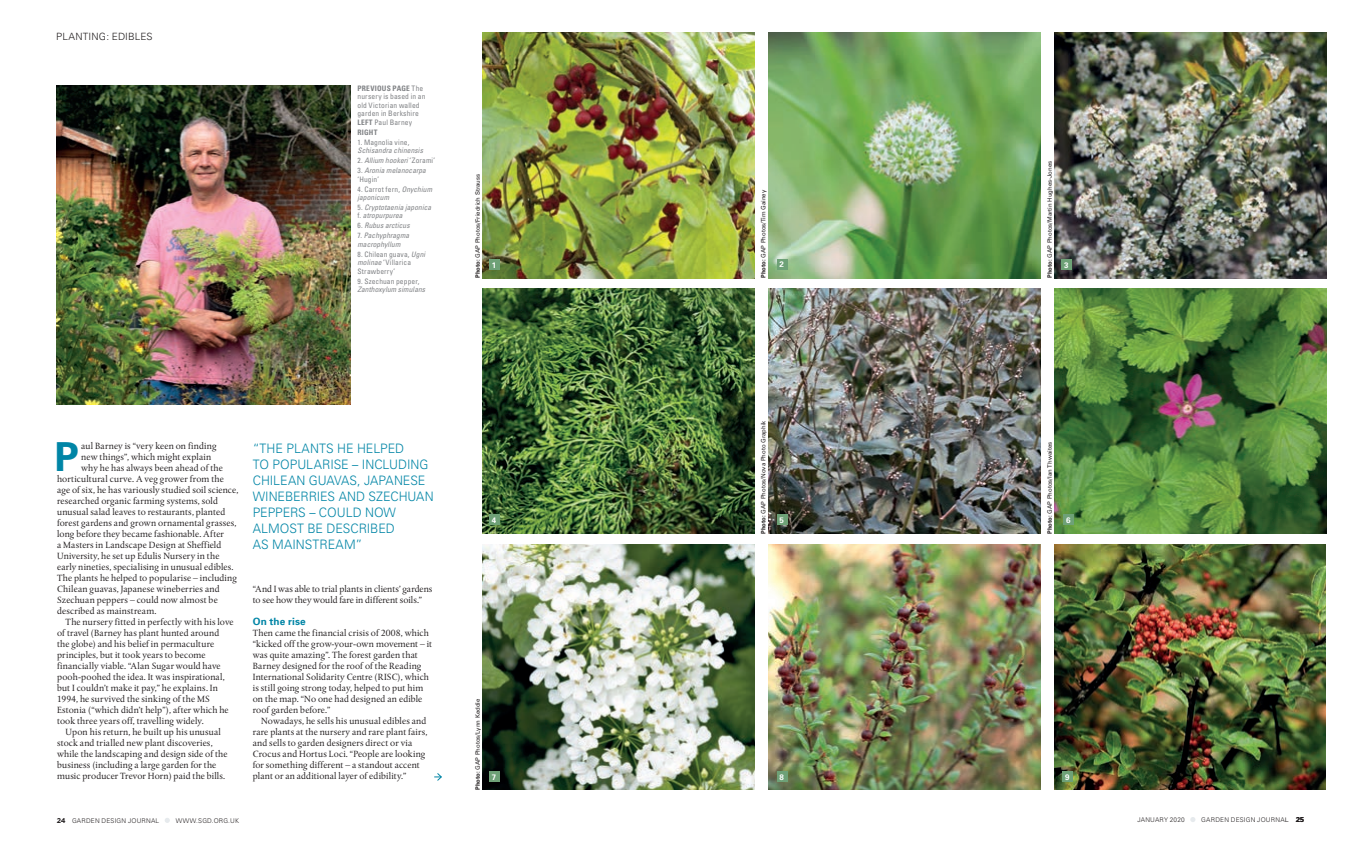
<style>
.page{position:relative;width:1361px;height:842px;background:#fff}
.page>*{position:absolute;margin:0;border:0;box-sizing:border-box;transform-origin:0 0}
.t1{font:700 40px "Univers";color:#0085a6}
.t2{font:300 13px/16px "Univers";letter-spacing:-.005em;color:#0085a6;scale:.95 1}
.t3{font:300 10px "Univers";letter-spacing:.01em;color:#231f20}
.t4{font:700 10px "Univers";letter-spacing:.015em;color:#0085a6}
.t5{font:9.5px/11px "Albertina";letter-spacing:.01em;color:#231f20}
.t6{font:700 8px "Univers";color:#fff}
.t7{font:italic condensed 7.5px/8.5px "Univers";letter-spacing:.01em;color:#808285}
.t8{font:condensed 7.5px/8.5px "Univers";letter-spacing:.02em;color:#808285}
.t9{font:700 condensed 7.5px "Univers";letter-spacing:.025em;color:#808285}
.t10{font:300 6.5px "Univers";letter-spacing:.025em;color:#231f20}
.t11{font:6px "Univers";color:#231f20}
.s1{font-weight:700}
.s2{font-style:normal}
.s3{font-style:italic}
.s4{font-family:"Gotham";font-weight:700;font-size:7px}
.s5{font-family:"Gotham";font-weight:400}
</style>
<div class="page">
<img style="left:1054px;top:545px;width:271px;height:245px">
<img style="left:1054px;top:33px;width:272px;height:245px">
<img style="left:768px;top:545px;width:272px;height:245px">
<img style="left:768px;top:289px;width:272px;height:245px">
<img style="left:1054px;top:289px;width:272px;height:245px">
<img style="left:768px;top:33px;width:272px;height:245px">
<img style="left:56px;top:86px;width:294px;height:319px">
<img style="left:483px;top:545px;width:271px;height:245px">
<img style="left:483px;top:289px;width:271px;height:245px">
<img style="left:483px;top:33px;width:271px;height:245px">
<div style="left:489px;top:260px;width:10px;height:10px;background:#6ea177"></div>
<div style="left:489px;top:515px;width:10px;height:10px;background:#6ea177"></div>
<div style="left:489px;top:771px;width:10px;height:11px;background:#6ea177"></div>
<div style="left:777px;top:515px;width:10px;height:10px;background:#6ea177"></div>
<div style="left:777px;top:771px;width:10px;height:11px;background:#6ea177"></div>
<div style="left:1063px;top:515px;width:11px;height:10px;background:#6ea177"></div>
<div style="left:1062px;top:771px;width:10px;height:11px;background:#6ea177"></div>
<div style="left:777px;top:259px;width:10px;height:10px;background:#6ea177"></div>
<div style="left:1061px;top:260px;width:11px;height:10px;background:#6ea177"></div>
<svg style="left:165px;top:818px;width:5px;height:5px"></svg>
<svg style="left:1190px;top:817px;width:5px;height:5px"></svg>
<svg style="left:434px;top:773px;width:8px;height:8px"></svg>
<p class="t3" style="left:56px;top:30px;width:98px">PLANTING: EDIBLES</p>
<p class="t8" style="left:357px;top:84px;width:70px"><span class="s1">PREVIOUS PAGE</span> The nursery is based in an old Victorian walled garden in Berkshire<br><span class="s1">LEFT</span> Paul Barney</p>
<p class="t9" style="left:357px;top:128px;width:22px">RIGHT</p>
<p class="t8" style="left:357px;top:138px;width:53px">1. Magnolia vine,</p>
<p class="t7" style="left:357px;top:146px;width:67px">Schisandra chinensis</p>
<p class="t7" style="left:357px;top:156px;width:79px"><span class="s2">2.</span> Allium hookeri <span class="s2">‘Zorami’</span></p>
<p class="t7" style="left:357px;top:166px;width:70px"><span class="s2">3.</span> Aronia melanocarpa <span class="s2">‘Hugin’</span></p>
<p class="t7" style="left:357px;top:185px;width:76px"><span class="s2">4. Carrot fern,</span> Onychium japonicum</p>
<p class="t7" style="left:357px;top:203px;width:75px"><span class="s2">5.</span> Cryptotaenia japonica <span class="s2">f.</span> atropurpurea</p>
<p class="t7" style="left:357px;top:221px;width:54px"><span class="s2">6.</span> Rubus arcticus</p>
<p class="t7" style="left:357px;top:231px;width:53px"><span class="s2">7.</span> Pachyphragma macrophyllum</p>
<p class="t8" style="left:357px;top:250px;width:69px">8. Chilean guava, <span class="s3">Ugni molinae</span> ‘Villarica<br>Strawberry’</p>
<p class="t8" style="left:357px;top:277px;width:63px">9. Szechuan pepper,</p>
<p class="t7" style="left:357px;top:285px;width:69px">Zanthoxylum simulans</p>
<p class="t11" style="left:474px;top:278px;width:106px;rotate:-90deg"><span class="s1">Photo:</span> GAP Photos/Friedrich Strauss</p>
<p class="t6" style="left:492px;top:260px;width:6px">1</p>
<h1 class="t1" style="left:54px;top:433px;width:26px">P</h1>
<p class="t5" style="left:81px;top:440px;width:137px">aul Barney is “very keen on finding</p>
<p class="t5" style="left:81px;top:451px;width:132px">new things”, which might explain</p>
<p class="t5" style="left:81px;top:462px;width:143px">why he has always been ahead of the</p>
<p class="t5" style="left:57px;top:473px;width:168px">horticultural curve. A veg grower from the</p>
<p class="t5" style="left:57px;top:484px;width:183px">age of six, he has variously studied soil science,</p>
<p class="t5" style="left:57px;top:495px;width:162px">researched organic farming systems, sold</p>
<p class="t5" style="left:57px;top:506px;width:170px">unusual salad leaves to restaurants, planted</p>
<p class="t5" style="left:57px;top:517px;width:181px">forest gardens and grown ornamental grasses,</p>
<p class="t5" style="left:57px;top:528px;width:168px">long before they became fashionable. After</p>
<p class="t5" style="left:57px;top:539px;width:166px">a Masters in Landscape Design at Sheffield</p>
<p class="t5" style="left:57px;top:550px;width:164px">University, he set up Edulis Nursery in the</p>
<p class="t5" style="left:57px;top:561px;width:178px">early nineties, specialising in unusual edibles.</p>
<p class="t5" style="left:57px;top:572px;width:181px">The plants he helped to popularise – including</p>
<p class="t5" style="left:57px;top:583px;width:164px">Chilean guavas, Japanese wineberries and</p>
<p class="t5" style="left:57px;top:594px;width:162px">Szechuan peppers – could now almost be</p>
<p class="t5" style="left:57px;top:605px;width:101px">described as mainstream.</p>
<p class="t5" style="left:66px;top:616px;width:170px">The nursery fitted in perfectly with his love</p>
<p class="t5" style="left:57px;top:627px;width:164px">of travel (Barney has plant hunted around</p>
<p class="t5" style="left:57px;top:638px;width:159px">the globe) and his belief in permaculture</p>
<p class="t5" style="left:57px;top:649px;width:150px">principles, but it took years to become</p>
<p class="t5" style="left:57px;top:660px;width:165px">financially viable. “Alan Sugar would have</p>
<p class="t5" style="left:57px;top:671px;width:169px">pooh-poohed the idea. It was inspirational,</p>
<p class="t5" style="left:57px;top:682px;width:163px">but I couldn’t make it pay,” he explains. In</p>
<p class="t5" style="left:57px;top:693px;width:154px">1994, he survived the sinking of the MS</p>
<p class="t5" style="left:57px;top:704px;width:173px">Estonia (“which didn’t help”), after which he</p>
<p class="t5" style="left:57px;top:715px;width:148px">took three years off, travelling widely.</p>
<p class="t5" style="left:66px;top:726px;width:157px">Upon his return, he built up his unusual</p>
<p class="t5" style="left:57px;top:737px;width:157px">stock and trialled new plant discoveries,</p>
<p class="t5" style="left:57px;top:748px;width:172px">while the landscaping and design side of the</p>
<p class="t5" style="left:57px;top:759px;width:161px">business (including a large garden for the</p>
<p class="t5" style="left:57px;top:770px;width:170px">music producer Trevor Horn) paid the bills.</p>
<h2 class="t2" style="left:253px;top:440px;width:192px">“THE PLANTS HE HELPED<br>TO POPULARISE – INCLUDING<br>CHILEAN GUAVAS, JAPANESE<br>WINEBERRIES AND SZECHUAN<br>PEPPERS – COULD NOW<br>ALMOST BE DESCRIBED<br>AS MAINSTREAM”</h2>
<p class="t5" style="left:253px;top:583px;width:181px">“And I was able to trial plants in clients’ gardens to see how they would fare in different soils.”</p>
<p class="t4" style="left:253px;top:615px;width:55px">On the rise</p>
<p class="t5" style="left:253px;top:627px;width:181px">Then came the financial crisis of 2008, which “kicked off the grow-your-own movement – it was quite amazing”. The forest garden that Barney designed for the roof of the Reading International Solidarity Centre (RISC), which is still going strong today, helped to put him on the map. “No one had designed an edible roof garden before.”</p>
<p class="t5" style="left:253px;top:715px;width:176px;text-indent:9px">Nowadays, he sells his unusual edibles and rare plants at the nursery and rare plant fairs, and sells to garden designers direct or via Crocus and Hortus Loci. “People are looking for something different – a standout accent plant or an additional layer of edibility.”</p>
<p class="t6" style="left:492px;top:515px;width:6px">4</p>
<p class="t11" style="left:474px;top:790px;width:93px;rotate:-90deg"><span class="s1">Photo:</span> GAP Photos/Lynn Keddie</p>
<p class="t6" style="left:492px;top:772px;width:6px">7</p>
<p class="t11" style="left:760px;top:278px;width:90px;rotate:-90deg"><span class="s1">Photo:</span> GAP Photos/Tim Gainey</p>
<p class="t11" style="left:1046px;top:278px;width:118px;rotate:-90deg"><span class="s1">Photo:</span> GAP Photos/Martin Hughes-Jones</p>
<p class="t6" style="left:779px;top:260px;width:6px">2</p>
<p class="t6" style="left:1064px;top:260px;width:6px">3</p>
<p class="t11" style="left:760px;top:534px;width:115px;rotate:-90deg"><span class="s1">Photo:</span> GAP Photos/Nova Photo Graphik</p>
<p class="t6" style="left:779px;top:515px;width:6px">5</p>
<p class="t11" style="left:1046px;top:534px;width:94px;rotate:-90deg"><span class="s1">Photo:</span> GAP Photos/Ian Thwaites</p>
<p class="t6" style="left:1066px;top:515px;width:6px">6</p>
<p class="t6" style="left:779px;top:772px;width:6px">8</p>
<p class="t6" style="left:1065px;top:772px;width:6px">9</p>
<p class="t10" style="left:57px;top:817px;width:104px"><span class="s4">24</span> GARDEN DESIGN JOURNAL</p>
<p class="t10" style="left:176px;top:817px;width:65px">WWW.SGD.ORG.UK</p>
<p class="t10" style="left:1137px;top:816px;width:49px">JANUARY 2020</p>
<p class="t10" style="left:1201px;top:816px;width:104px">GARDEN DESIGN JOURNA<span class="s5">L</span> <span class="s4">25</span></p>
</div>
